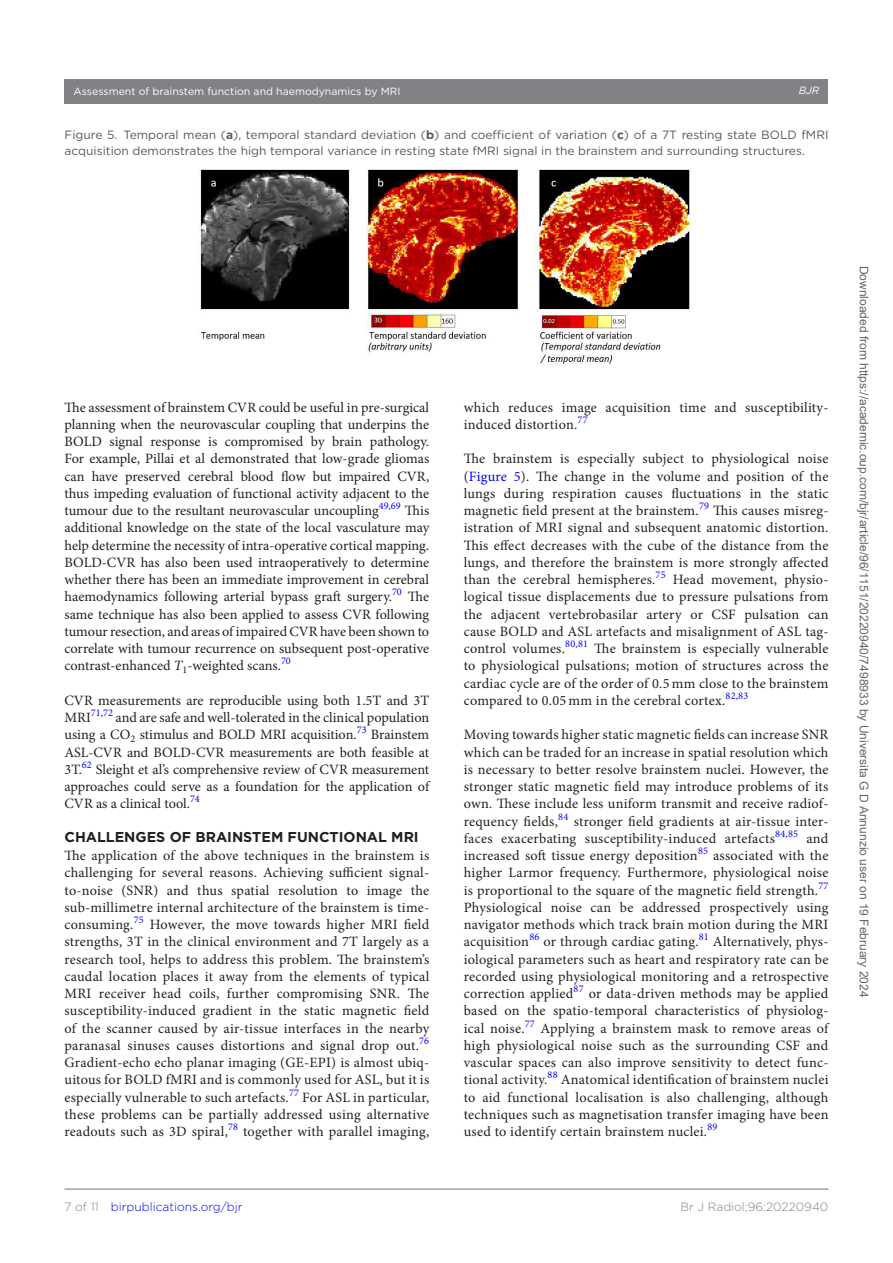
<style>
.page{position:relative;width:893px;height:1263px;background:#fff}
.page>*{position:absolute;margin:0;border:0;box-sizing:border-box;transform-origin:0 0}
.t1{font:14.25px/17.2px "Minion Pro";letter-spacing:.01em;color:#231f20;text-align:justify}
.t2{font:700 14.25px "Gotham";color:#231f20}
.t3{font:12px/16.5px "Gotham";color:#57585a}
.t4{font:12px "Arial";color:#666}
.t5{font:300 12px "Gotham";color:#00f}
.t6{font:300 12px "Gotham";color:#808285}
.t7{font:10.5px "Gotham";color:#fff}
.t8{font:italic 10.5px "Gotham";color:#fff}
.s1{font-weight:700}
.s2{font-style:italic}
.s3{color:#00f}
.s4{color:#808285}
</style>
<div class="page">
<hr style="left:64px;top:1188px;width:764px;height:2px;background:#808285">
<div style="left:64px;top:79px;width:764px;height:24px;background:#808285"></div>
<img style="left:200px;top:169px;width:495px;height:195px">
<p class="t7" style="left:74px;top:85px;width:328px">Assessment of brainstem function and haemodynamics by MRI</p>
<p class="t8" style="left:799px;top:85px;width:22px">BJR</p>
<p class="t3" style="left:64px;top:126px;width:765px">Figure 5. Temporal mean (<span class="s1">a</span>), temporal standard deviation (<span class="s1">b</span>) and coefficient of variation (<span class="s1">c</span>) of a 7T resting state BOLD fMRI acquisition demonstrates the high temporal variance in resting state fMRI signal in the brainstem and surrounding structures.</p>
<p class="t1" style="left:64px;top:398px;width:366px">The assessment of brainstem CVR could be useful in pre-surgical planning when the neurovascular coupling that underpins the BOLD signal response is compromised by brain pathology.<br>For example, Pillai et al demonstrated that low-grade gliomas can have preserved cerebral blood flow but impaired CVR, thus impeding evaluation of functional activity adjacent to the tumour due to the resultant neurovascular uncoupling<sup>49,69</sup> This additional knowledge on the state of the local vasculature may help determine the necessity of intra-operative cortical mapping.<br>BOLD-CVR has also been used intraoperatively to determine whether there has been an immediate improvement in cerebral haemodynamics following arterial bypass graft surgery.<sup>70</sup> The same technique has also been applied to assess CVR following tumour resection, and areas of impaired CVR have been shown to correlate with tumour recurrence on subsequent post-operative contrast-enhanced <span class="s2">T</span><sub>1</sub>-weighted scans.<sup>70</sup></p>
<p class="t1" style="left:64px;top:692px;width:366px">CVR measurements are reproducible using both 1.5T and 3T MRI<sup>71,72</sup> and are safe and well-tolerated in the clinical population using a CO<sub>2</sub> stimulus and BOLD MRI acquisition.<sup>73</sup> Brainstem ASL-CVR and BOLD-CVR measurements are both feasible at 3T.<sup>62</sup> Sleight et al’s comprehensive review of CVR measurement approaches could serve as a foundation for the application of CVR as a clinical tool.<sup>74</sup></p>
<p class="t2" style="left:64px;top:828px;width:356px">CHALLENGES OF BRAINSTEM FUNCTIONAL MRI</p>
<p class="t1" style="left:64px;top:847px;width:366px">The application of the above techniques in the brainstem is challenging for several reasons. Achieving sufficient signal&shy;to-noise (SNR) and thus spatial resolution to image the sub-millimetre internal architecture of the brainstem is time&shy;consuming.<sup>75</sup> However, the move towards higher MRI field strengths, 3T in the clinical environment and 7T largely as a research tool, helps to address this problem. The brainstem’s caudal location places it away from the elements of typical MRI receiver head coils, further compromising SNR. The susceptibility-induced gradient in the static magnetic field of the scanner caused by air-tissue interfaces in the nearby paranasal sinuses causes distortions and signal drop out.<sup>76<br></sup>Gradient-echo echo planar imaging (GE-EPI) is almost ubiq&shy;uitous for BOLD fMRI and is commonly used for ASL, but it is especially vulnerable to such artefacts.<sup>77</sup> For ASL in particular, these problems can be partially addressed using alternative readouts such as 3D spiral,<sup>78</sup> together with parallel imaging,</p>
<p class="t1" style="left:464px;top:398px;width:366px">which reduces image acquisition time and susceptibility&shy;induced distortion.<sup>77</sup></p>
<p class="t1" style="left:464px;top:450px;width:366px">The brainstem is especially subject to physiological noise (<span class="s3">Figure 5</span>). The change in the volume and position of the lungs during respiration causes fluctuations in the static magnetic field present at the brainstem.<sup>79</sup> This causes misreg&shy;istration of MRI signal and subsequent anatomic distortion.<br>This effect decreases with the cube of the distance from the lungs, and therefore the brainstem is more strongly affected than the cerebral hemispheres.<sup>75</sup> Head movement, physio&shy;logical tissue displacements due to pressure pulsations from the adjacent vertebrobasilar artery or CSF pulsation can cause BOLD and ASL artefacts and misalignment of ASL tag&shy;control volumes.<sup>80,81</sup> The brainstem is especially vulnerable to physiological pulsations; motion of structures across the cardiac cycle are of the order of 0.5 mm close to the brainstem compared to 0.05 mm in the cerebral cortex.<sup>82,83</sup></p>
<p class="t1" style="left:464px;top:726px;width:366px">Moving towards higher static magnetic fields can increase SNR which can be traded for an increase in spatial resolution which is necessary to better resolve brainstem nuclei. However, the stronger static magnetic field may introduce problems of its own. These include less uniform transmit and receive radiof&shy;requency fields,<sup>84</sup> stronger field gradients at air-tissue inter&shy;faces exacerbating susceptibility-induced artefacts<sup>84,85</sup> and increased soft tissue energy deposition<sup>85</sup> associated with the higher Larmor frequency. Furthermore, physiological noise is proportional to the square of the magnetic field strength.<sup>77<br></sup>Physiological noise can be addressed prospectively using navigator methods which track brain motion during the MRI acquisition<sup>86</sup> or through cardiac gating.<sup>81</sup> Alternatively, phys&shy;iological parameters such as heart and respiratory rate can be recorded using physiological monitoring and a retrospective correction applied<sup>87</sup> or data-driven methods may be applied based on the spatio-temporal characteristics of physiolog&shy;ical noise.<sup>77</sup> Applying a brainstem mask to remove areas of high physiological noise such as the surrounding CSF and vascular spaces can also improve sensitivity to detect func&shy;tional activity.<sup>88</sup> Anatomical identification of brainstem nuclei to aid functional localisation is also challenging, although techniques such as magnetisation transfer imaging have been used to identify certain brainstem nuclei.<sup>89</sup></p>
<p class="t5" style="left:64px;top:1199px;width:179px"><span class="s4">7 of 11</span> birpublications.org/bjr</p>
<p class="t6" style="left:681px;top:1199px;width:149px">Br J Radiol;96:20220940</p>
<p class="t4" style="left:868px;top:266px;width:733px;rotate:90deg">Downloaded from https://academic.oup.com/bjr/article/96/1151/20220940/7498933 by Universita G D Annunzio user on 19 February 2024</p>
</div>
